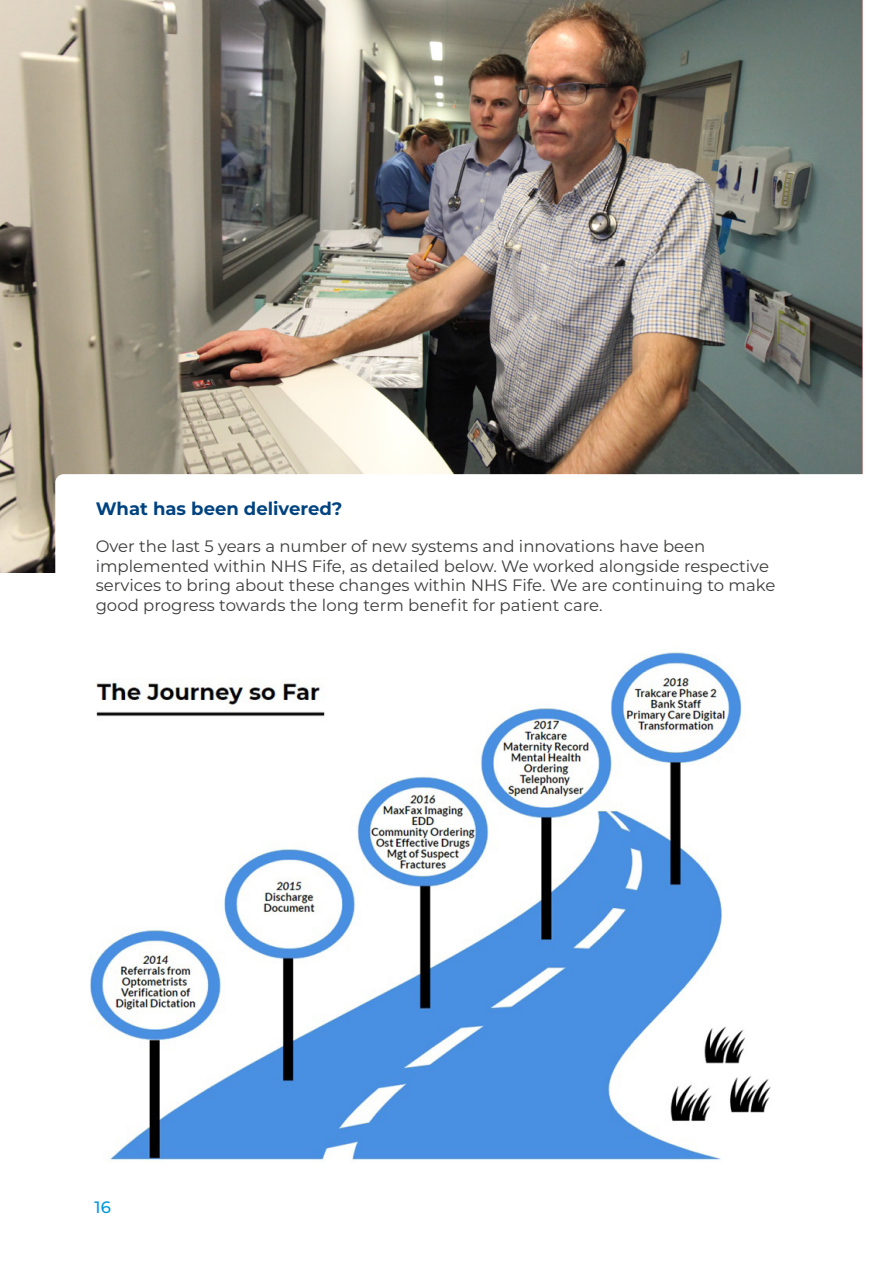
<style>
.page{position:relative;width:893px;height:1263px;background:#fff}
.page>*{position:absolute;margin:0;border:0;box-sizing:border-box;transform-origin:0 0}
.t1{font:700 18px "Montserrat";color:#004380}
.t2{font:16.5px/19.8px "Montserrat";color:#3c3c3b}
.t3{font:500 16.5px "Montserrat";color:#0096dc}
</style>
<div class="page">
<img style="left:0;top:0;width:862px;height:573px">
<div style="left:55px;top:474px;width:824px;height:396px;background:#fff;border-radius:9px"></div>
<img style="left:90px;top:652px;width:681px;height:510px">
<p class="t1" style="left:96px;top:496px;width:248px">What has been delivered?</p>
<p class="t2" style="left:96px;top:535px;width:681px">Over the last 5 years a number of new systems and innovations have been implemented within NHS Fife, as detailed below. We worked alongside respective services to bring about these changes within NHS Fife. We are continuing to make good progress towards the long term benefit for patient care.</p>
<p class="t3" style="left:95px;top:1195px;width:18px">16</p>
</div>
